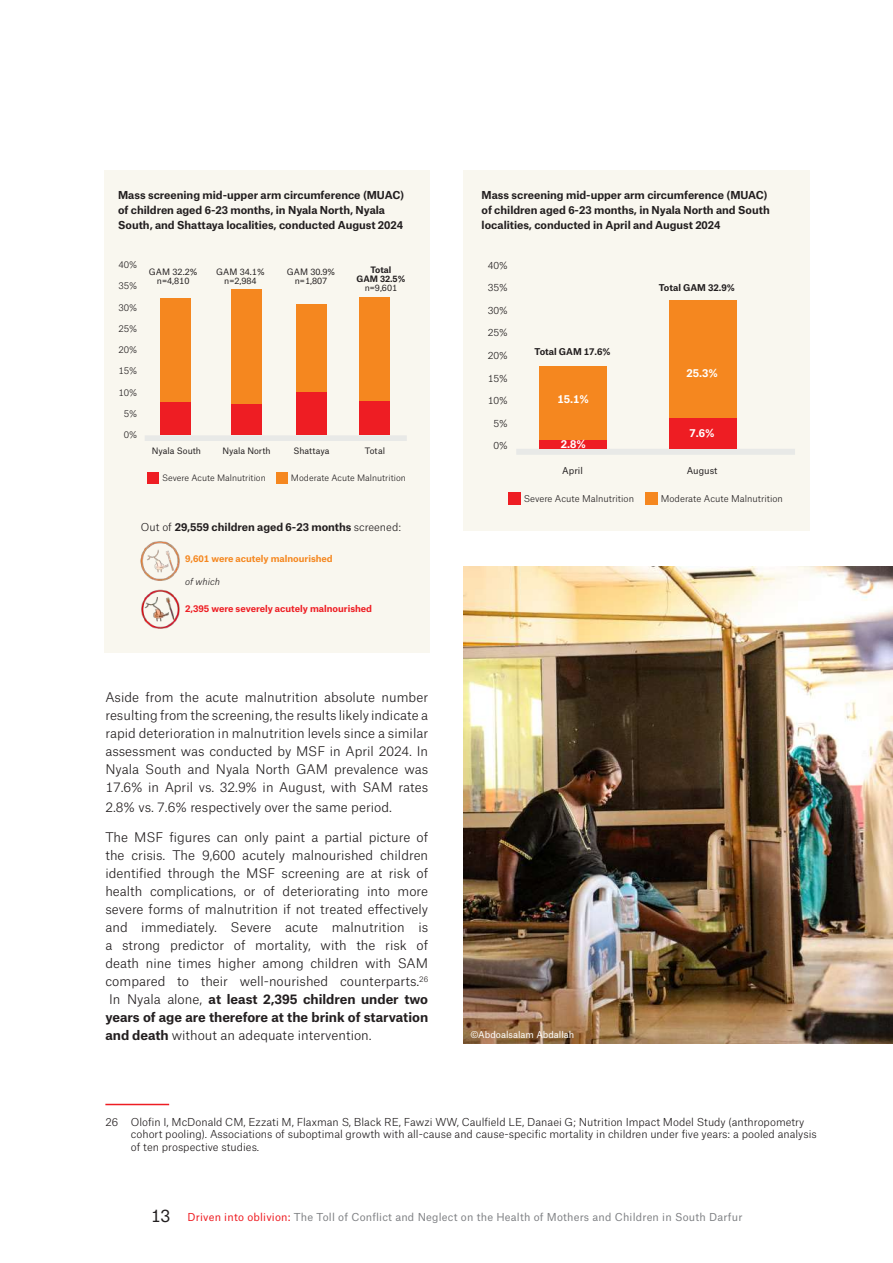
<style>
.page{position:relative;width:893px;height:1263px;background:#fff}
.page>*{position:absolute;margin:0;border:0;box-sizing:border-box;transform-origin:0 0}
.t1{font:300 12.75px/18px "Atlas Grotesk TF";color:#231f20;text-align:justify}
.t2{font:700 10.5px/15px "Atlas Grotesk TF";color:#231f20}
.t3{font:300 10.5px/12.6px "Atlas Grotesk TF";color:#231f20}
.t4{font:10.5px "Atlas Grotesk TF";letter-spacing:.02em;color:#808285}
.t5{font:700 10.5px "Atlas Grotesk TF";color:#fff}
.t6{font:300 9.6px "Atlas Grotesk TF";color:#231f20}
.t7{font:300 9px "Atlas Grotesk TF";color:#231f20}
.t8{font:700 9px "Atlas Grotesk TF";color:#ee1d23}
.t9{font:700 9px "Atlas Grotesk TF";color:#f5871f}
.t10{font:700 9px "Atlas Grotesk TF";color:#231f20}
.t11{font:9px "Atlas Grotesk TF";color:#fff}
.t12{font:9px "Atlas Grotesk TF";color:#231f20}
.t13{font:italic 300 9px "Atlas Grotesk TF";color:#231f20}
.t14{font:8.4px/9px "Atlas Grotesk TF";color:#231f20;text-align:center}
.t15{font:300 8.4px "Atlas Grotesk TF";color:#231f20}
.t16{font:700 8.4px/9px "Atlas Grotesk TF";color:#231f20;text-align:center}
.s1{font-weight:300}
.s2{font-weight:700}
.s3{font-size:16.5px;color:#231f20}
.s4{color:#ee1d23}
</style>
<div class="page">
<img style="left:463px;top:567px;width:430px;height:477px">
<div style="left:104px;top:170px;width:325px;height:483px;background:#f9f7ef"></div>
<div style="left:463px;top:170px;width:347px;height:361px;background:#f9f7ef"></div>
<hr style="left:105px;top:1104px;width:64px;height:1px;background:#ee1d23">
<div style="left:160px;top:298px;width:31px;height:104px;background:#f5871f"></div>
<div style="left:160px;top:402px;width:31px;height:33px;background:#ee1d23"></div>
<div style="left:231px;top:404px;width:31px;height:31px;background:#ee1d23"></div>
<div style="left:296px;top:392px;width:31px;height:43px;background:#ee1d23"></div>
<div style="left:360px;top:401px;width:30px;height:34px;background:#ee1d23"></div>
<div style="left:231px;top:290px;width:31px;height:114px;background:#f5871f"></div>
<div style="left:296px;top:304px;width:31px;height:88px;background:#f5871f"></div>
<div style="left:360px;top:297px;width:30px;height:104px;background:#f5871f"></div>
<div style="left:147px;top:472px;width:12px;height:12px;background:#ee1d23"></div>
<div style="left:276px;top:472px;width:12px;height:12px;background:#f5871f"></div>
<div style="left:508px;top:493px;width:13px;height:12px;background:#ee1d23"></div>
<div style="left:645px;top:493px;width:13px;height:12px;background:#f5871f"></div>
<img style="left:140px;top:541px;width:40px;height:88px">
<div style="left:145px;top:435px;width:262px;height:6px;background:#e8e9e7"></div>
<div style="left:516px;top:449px;width:279px;height:6px;background:#e8e9e7"></div>
<div style="left:539px;top:440px;width:67px;height:9px;background:#ee1d23"></div>
<div style="left:669px;top:418px;width:67px;height:31px;background:#ee1d23"></div>
<div style="left:539px;top:367px;width:67px;height:73px;background:#f5871f"></div>
<div style="left:669px;top:300px;width:67px;height:118px;background:#f5871f"></div>
<p class="t2" style="left:118px;top:187px;width:287px">Mass screening mid-upper arm circumference (MUAC) of children aged 6-23 months, in Nyala North, Nyala<br>South, and Shattaya localities, conducted August 2024</p>
<p class="t2" style="left:482px;top:187px;width:290px">Mass screening mid-upper arm circumference (MUAC) of children aged 6-23 months, in Nyala North and South localities, conducted in April and August 2024</p>
<p class="t7" style="left:118px;top:258px;width:20px">40%</p>
<p class="t7" style="left:118px;top:279px;width:20px">35%</p>
<p class="t7" style="left:118px;top:300px;width:20px">30%</p>
<p class="t7" style="left:118px;top:321px;width:20px">25%</p>
<p class="t7" style="left:118px;top:343px;width:20px">20%</p>
<p class="t7" style="left:118px;top:364px;width:20px">15%</p>
<p class="t7" style="left:118px;top:385px;width:20px">10%</p>
<p class="t7" style="left:124px;top:406px;width:15px">5%</p>
<p class="t7" style="left:124px;top:428px;width:15px">0%</p>
<p class="t6" style="left:488px;top:257px;width:22px">40%</p>
<p class="t6" style="left:488px;top:280px;width:22px">35%</p>
<p class="t6" style="left:488px;top:303px;width:22px">30%</p>
<p class="t6" style="left:488px;top:325px;width:22px">25%</p>
<p class="t6" style="left:488px;top:348px;width:22px">20%</p>
<p class="t6" style="left:488px;top:370px;width:22px">15%</p>
<p class="t6" style="left:488px;top:393px;width:22px">10%</p>
<p class="t6" style="left:494px;top:416px;width:16px">5%</p>
<p class="t6" style="left:494px;top:438px;width:16px">0%</p>
<p class="t14" style="left:149px;top:266px;width:50px">GAM 32.2% n=4,810</p>
<p class="t14" style="left:216px;top:266px;width:50px">GAM 34.1% n=2,984</p>
<p class="t14" style="left:287px;top:266px;width:50px">GAM 30.9% n=1,807</p>
<p class="t16" style="left:357px;top:264px;width:50px">Total<br>GAM 32.5%</p>
<p class="t14" style="left:365px;top:282px;width:34px">n=9,601</p>
<p class="t10" style="left:659px;top:280px;width:78px">Total GAM 32.9%</p>
<p class="t10" style="left:534px;top:344px;width:78px">Total GAM 17.6%</p>
<p class="t5" style="left:686px;top:364px;width:33px">25.3%</p>
<p class="t5" style="left:558px;top:391px;width:33px">15.1%</p>
<p class="t5" style="left:689px;top:424px;width:27px">7.6%</p>
<p class="t5" style="left:561px;top:436px;width:27px">2.8%</p>
<p class="t14" style="left:152px;top:445px;width:51px">Nyala South</p>
<p class="t14" style="left:222px;top:445px;width:50px">Nyala North</p>
<p class="t14" style="left:293px;top:445px;width:38px">Shattaya</p>
<p class="t14" style="left:365px;top:445px;width:22px">Total</p>
<p class="t15" style="left:162px;top:471px;width:105px">Severe Acute Malnutrition</p>
<p class="t15" style="left:291px;top:471px;width:116px">Moderate Acute Malnutrition</p>
<p class="t12" style="left:562px;top:463px;width:22px">April</p>
<p class="t12" style="left:687px;top:463px;width:32px">August</p>
<p class="t7" style="left:524px;top:491px;width:112px">Severe Acute Malnutrition</p>
<p class="t7" style="left:661px;top:491px;width:124px">Moderate Acute Malnutrition</p>
<p class="t2" style="left:141px;top:518px;width:262px"><span class="s1">Out of</span> 29,559 children aged 6-23 months <span class="s1">screened:</span></p>
<p class="t9" style="left:185px;top:551px;width:149px">9,601 were acutely malnourished</p>
<p class="t13" style="left:185px;top:575px;width:36px">of which</p>
<p class="t8" style="left:185px;top:601px;width:188px">2,395 were severely acutely malnourished</p>
<p class="t1" style="left:105px;top:687px;width:324px">Aside from the acute malnutrition absolute number resulting from the screening, the results likely indicate a rapid deterioration in malnutrition levels since a similar assessment was conducted by MSF in April 2024. In Nyala South and Nyala North GAM prevalence was 17.6% in April vs. 32.9% in August, with SAM rates</p>
<p class="t1" style="left:105px;top:797px;width:288px">2.8% vs. 7.6% respectively over the same period.</p>
<p class="t1" style="left:105px;top:827px;width:324px">The MSF figures can only paint a partial picture of the crisis. The 9,600 acutely malnourished children identified through the MSF screening are at risk of health complications, or of deteriorating into more severe forms of malnutrition if not treated effectively and immediately. Severe acute malnutrition is a strong predictor of mortality, with the risk of death nine times higher among children with SAM compared to their well-nourished counterparts.<sup>26<br></sup>In Nyala alone, <span class="s2">at least 2,395 children under two years of age are therefore at the brink of starvation and death</span> without an adequate intervention.</p>
<p class="t11" style="left:470px;top:1028px;width:105px">©Abdoalsalam Abdallah</p>
<p class="t3" style="left:131px;top:1114px;width:687px;text-indent:-26px">26 Olofin I, McDonald CM, Ezzati M, Flaxman S, Black RE, Fawzi WW, Caulfield LE, Danaei G; Nutrition Impact Model Study (anthropometry cohort pooling). Associations of suboptimal growth with all-cause and cause-specific mortality in children under five years: a pooled analysis of ten prospective studies.</p>
<p class="t4" style="left:151px;top:1208px;width:593px"><span class="s3">13</span> <span class="s4">Driven into oblivion:</span> The Toll of Conflict and Neglect on the Health of Mothers and Children in South Darfur</p>
</div>
